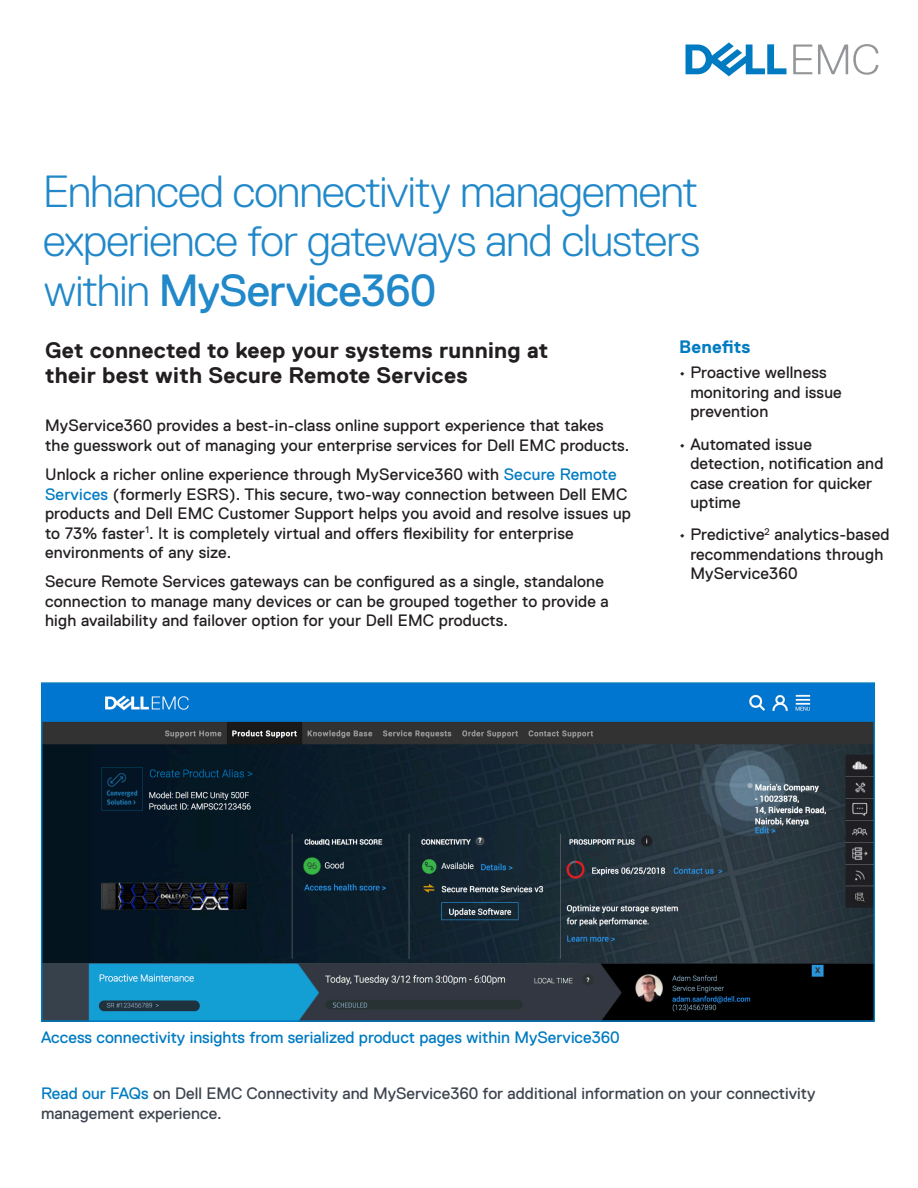
<style>
.page{position:relative;width:918px;height:1188px;background:#fff}
.page>*{position:absolute;margin:0;border:0;box-sizing:border-box;transform-origin:0 0}
.Document_Title{font:300 45px/49.5px "Dell Replica";letter-spacing:-.02em;color:#2188c9;text-align:justify}
.Body_Copy{font:700 22.5px/25.5px "Dell Replica";letter-spacing:.01em;color:#231f20}
.Body_Copy-2{font:700 18px "Dell Replica";letter-spacing:.01em;color:#007bc2}
.Body_Copy-3{font:16.5px/19.5px "Dell Replica";letter-spacing:.01em;color:#231f20}
.Body_Copy-4{font:16.5px/19.5px "Dell Replica";color:#3e444f}
.Body_Copy-5{font:16.5px "Dell Replica";color:#007bc2}
.s1{font-weight:400}
.s2{color:#007bc2}
</style>
<div class="page">
<svg style="left:793px;top:44px;width:85px;height:31px"></svg>
<svg style="left:686px;top:42px;width:101px;height:34px"></svg>
<img style="left:44px;top:685px;width:828px;height:334px">
<div style="left:41px;top:682px;width:834px;height:340px;border:2px solid #007bc2"></div>
<p class="Document_Title" style="left:43px;top:167px;width:659px">Enhanced connectivity management experience for gateways and clusters within <span class="s1">MyService360</span></p>
<p class="Body_Copy" style="left:45px;top:337px;width:505px">Get connected to keep your systems running at their best with Secure Remote Services</p>
<p class="Body_Copy-3" style="left:45px;top:416px;width:586px">MyService360 provides a best-in-class online support experience that takes the guesswork out of managing your enterprise services for Dell EMC products.</p>
<p class="Body_Copy-3" style="left:45px;top:465px;width:587px">Unlock a richer online experience through MyService360 with <span class="s2">Secure Remote Services</span> (formerly ESRS). This secure, two-way connection between Dell EMC products and Dell EMC Customer Support helps you avoid and resolve issues up to 73% faster<sup>1</sup>. It is completely virtual and offers flexibility for enterprise environments of any size.</p>
<p class="Body_Copy-3" style="left:45px;top:572px;width:565px">Secure Remote Services gateways can be configured as a single, standalone connection to manage many devices or can be grouped together to provide a high availability and failover option for your Dell EMC products.</p>
<p class="Body_Copy-2" style="left:679px;top:337px;width:73px">Benefits</p>
<p class="Body_Copy-3" style="left:690px;top:363px;width:153px;text-indent:-11px">• Proactive wellness monitoring and issue prevention</p>
<p class="Body_Copy-3" style="left:690px;top:434px;width:195px;text-indent:-11px">• Automated issue detection, notification and case creation for quicker uptime</p>
<p class="Body_Copy-3" style="left:690px;top:525px;width:201px;text-indent:-11px">• Predictive<sup>2</sup> analytics-based recommendations through<br>MyService360</p>
<p class="Body_Copy-5" style="left:41px;top:1028px;width:580px">Access connectivity insights from serialized product pages within MyService360</p>
<p class="Body_Copy-4" style="left:41px;top:1084px;width:776px"><span class="s2">Read our FAQs</span> on Dell EMC Connectivity and MyService360 for additional information on your connectivity management experience.</p>
</div>
